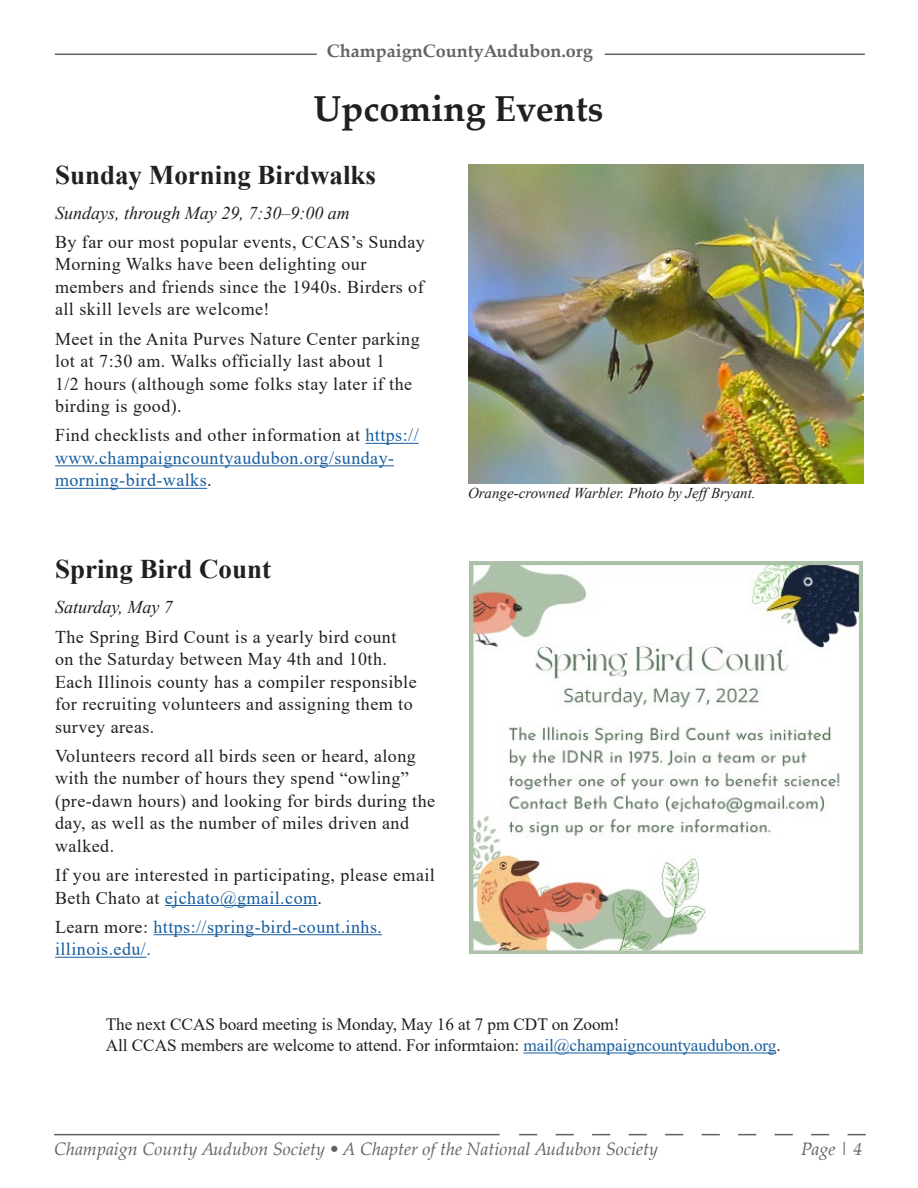
<style>
.page{position:relative;width:918px;height:1188px;background:#fff}
.page>*{position:absolute;margin:0;border:0;box-sizing:border-box;transform-origin:0 0}
.t1{font:700 36px "Palatino Linotype";color:#231f20}
.t2{font:700 27px "Times New Roman";color:#231f20}
.t3{font:18px/22.5px "Times New Roman";letter-spacing:.025em;color:#231f20}
.t4{font:18px/22.5px "Times New Roman";letter-spacing:.025em;color:#175d9e}
.t5{font:italic 18px "Palatino Linotype";color:#636366}
.t6{font:italic 18px "Times New Roman";color:#231f20}
.t7{font:700 18px "Palatino Linotype";color:#636366}
.t8{font:17.25px/20.7px "Times New Roman";letter-spacing:-.005em;color:#231f20}
.t9{font:italic 15px "Times New Roman";color:#231f20}
.s1{color:#231f20}
.s2{color:#175d9e}
</style>
<div class="page">
<hr style="left:365px;top:443px;width:54px;height:1px;background:#175d9e">
<hr style="left:55px;top:465px;width:339px;height:1px;background:#175d9e">
<hr style="left:55px;top:488px;width:152px;height:1px;background:#175d9e">
<hr style="left:165px;top:905px;width:153px;height:1px;background:#175d9e">
<hr style="left:153px;top:934px;width:229px;height:1px;background:#175d9e">
<hr style="left:55px;top:957px;width:91px;height:1px;background:#175d9e">
<img style="left:468px;top:165px;width:396px;height:318px">
<img style="left:470px;top:562px;width:392px;height:392px">
<hr style="left:523px;top:1053px;width:253px;height:1px;background:#175d9e">
<svg style="left:519px;top:1134px;width:347px;height:1px"></svg>
<hr style="left:54px;top:1134px;width:446px;height:1px;background:#636366">
<hr style="left:55px;top:54px;width:262px;height:1px;background:#636366">
<hr style="left:605px;top:54px;width:260px;height:1px;background:#636366">
<p class="t7" style="left:327px;top:38px;width:268px">ChampaignCountyAudubon.org</p>
<h1 class="t1" style="left:313px;top:83px;width:292px">Upcoming Events</h1>
<h2 class="t2" style="left:55px;top:155px;width:323px">Sunday Morning Birdwalks</h2>
<p class="t6" style="left:55px;top:200px;width:296px">Sundays, through May 29, 7:30–9:00 am</p>
<p class="t3" style="left:55px;top:230px;width:371px">By far our most popular events, CCAS’s Sunday Morning Walks have been delighting our members and friends since the 1940s. Birders of all skill levels are welcome!</p>
<p class="t3" style="left:55px;top:327px;width:366px">Meet in the Anita Purves Nature Center parking lot at 7:30 am. Walks officially last about 1<br>1/2 hours (although some folks stay later if the birding is good).</p>
<p class="t4" style="left:55px;top:424px;width:365px"><span class="s1">Find checklists and other information at</span> https:// www.champaigncountyaudubon.org/sunday&shy;morning-bird-walks<span class="s1">.</span></p>
<p class="t9" style="left:468px;top:482px;width:289px">Orange-crowned Warbler. Photo by JeffBryant.</p>
<h2 class="t2" style="left:55px;top:550px;width:218px">Spring Bird Count</h2>
<p class="t6" style="left:55px;top:595px;width:119px">Saturday, May 7</p>
<p class="t3" style="left:55px;top:625px;width:363px">The Spring Bird Count is a yearly bird count on the Saturday between May 4th and 10th.<br>Each Illinois county has a compiler responsible for recruiting volunteers and assigning them to survey areas.</p>
<p class="t3" style="left:55px;top:744px;width:382px">Volunteers record all birds seen or heard, along with the number of hours they spend “owling” (pre-dawn hours) and looking for birds during the day, as well as the number of miles driven and walked.</p>
<p class="t3" style="left:55px;top:863px;width:381px">If you are interested in participating, please email<br>Beth Chato at <span class="s2">ejchato@gmail.com</span>.</p>
<p class="t4" style="left:55px;top:915px;width:328px"><span class="s1">Learn more:</span> https://spring-bird-count.inhs. illinois.edu/.</p>
<p class="t8" style="left:106px;top:1014px;width:676px">The next CCAS board meeting is Monday, May 16 at 7 pm CDT on Zoom!<br>All CCAS members are welcome to attend. For informtaion: <span class="s2">mail@champaigncountyaudubon.org</span>.</p>
<p class="t5" style="left:54px;top:1136px;width:606px">Champaign County Audubon Society • A Chapter of the National Audubon Society</p>
<p class="t5" style="left:801px;top:1136px;width:63px">Page | 4</p>
</div>
